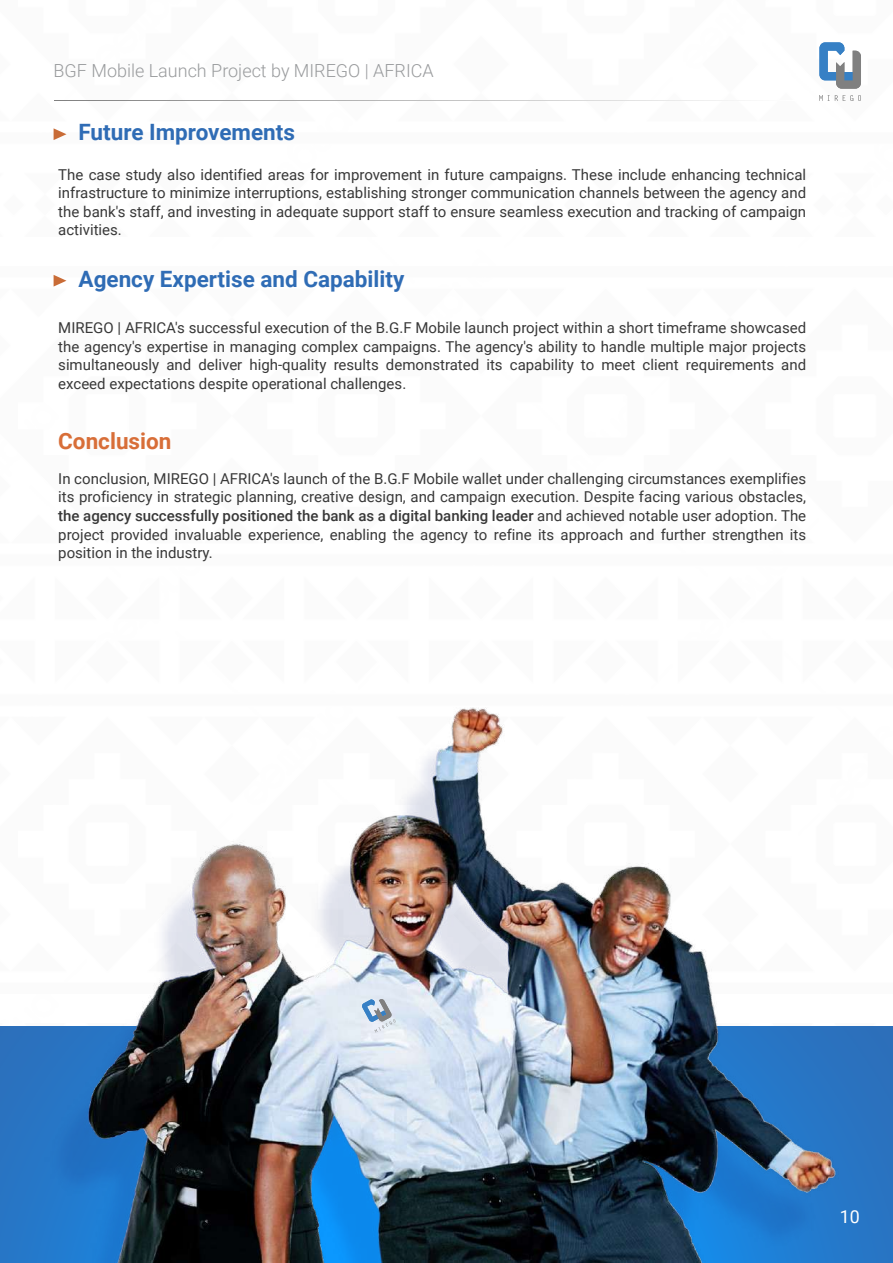
<style>
.page{position:relative;width:893px;height:1263px;background:#fff}
.page>*{position:absolute;margin:0;border:0;box-sizing:border-box;transform-origin:0 0}
.t1{font:700 22.5px "Roboto";color:#2f6cb5}
.t2{font:700 22.5px "Roboto";color:#d86e38}
.t3{font:300 18px "Roboto";color:#999b9d}
.t4{font:17.85px "Roboto";color:#fff}
.t5{font:15px/18.6px "Roboto";color:#383838;text-align:justify}
.s1{font-weight:500}
</style>
<div class="page">
<div style="left:0;top:1026px;width:893px;height:237px;background:#2974c2"></div>
<svg style="left:819px;top:42px;width:42px;height:47px"></svg>
<svg style="left:819px;top:95px;width:42px;height:6px"></svg>
<svg style="left:54px;top:100px;width:680px;height:1px"></svg>
<img style="left:37px;top:707px;width:799px;height:556px">
<svg style="left:362px;top:999px;width:33px;height:33px"></svg>
<svg style="left:54px;top:128px;width:12px;height:12px"></svg>
<svg style="left:54px;top:275px;width:12px;height:12px"></svg>
<p class="t3" style="left:54px;top:58px;width:382px">BGF Mobile Launch Project by MIREGO | AFRICA</p>
<h1 class="t1" style="left:79px;top:117px;width:218px">Future Improvements</h1>
<p class="t5" style="left:58px;top:164px;width:749px">The case study also identified areas for improvement in future campaigns. These include enhancing technical infrastructure to minimize interruptions, establishing stronger communication channels between the agency and the bank's staff, and investing in adequate support staff to ensure seamless execution and tracking of campaign activities.</p>
<h1 class="t1" style="left:79px;top:263px;width:327px">Agency Expertise and Capability</h1>
<p class="t5" style="left:58px;top:318px;width:749px">MIREGO | AFRICA's successful execution of the B.G.F Mobile launch project within a short timeframe showcased the agency's expertise in managing complex campaigns. The agency's ability to handle multiple major projects simultaneously and deliver high-quality results demonstrated its capability to meet client requirements and exceed expectations despite operational challenges.</p>
<h1 class="t2" style="left:58px;top:425px;width:115px">Conclusion</h1>
<p class="t5" style="left:58px;top:469px;width:749px">In conclusion, MIREGO | AFRICA's launch of the B.G.F Mobile wallet under challenging circumstances exemplifies its proficiency in strategic planning, creative design, and campaign execution. Despite facing various obstacles, <span class="s1">the agency successfully positioned the bank as a digital banking leader</span> and achieved notable user adoption. The project provided invaluable experience, enabling the agency to refine its approach and further strengthen its position in the industry.</p>
<p class="t4" style="left:840px;top:1204px;width:22px">10</p>
</div>
